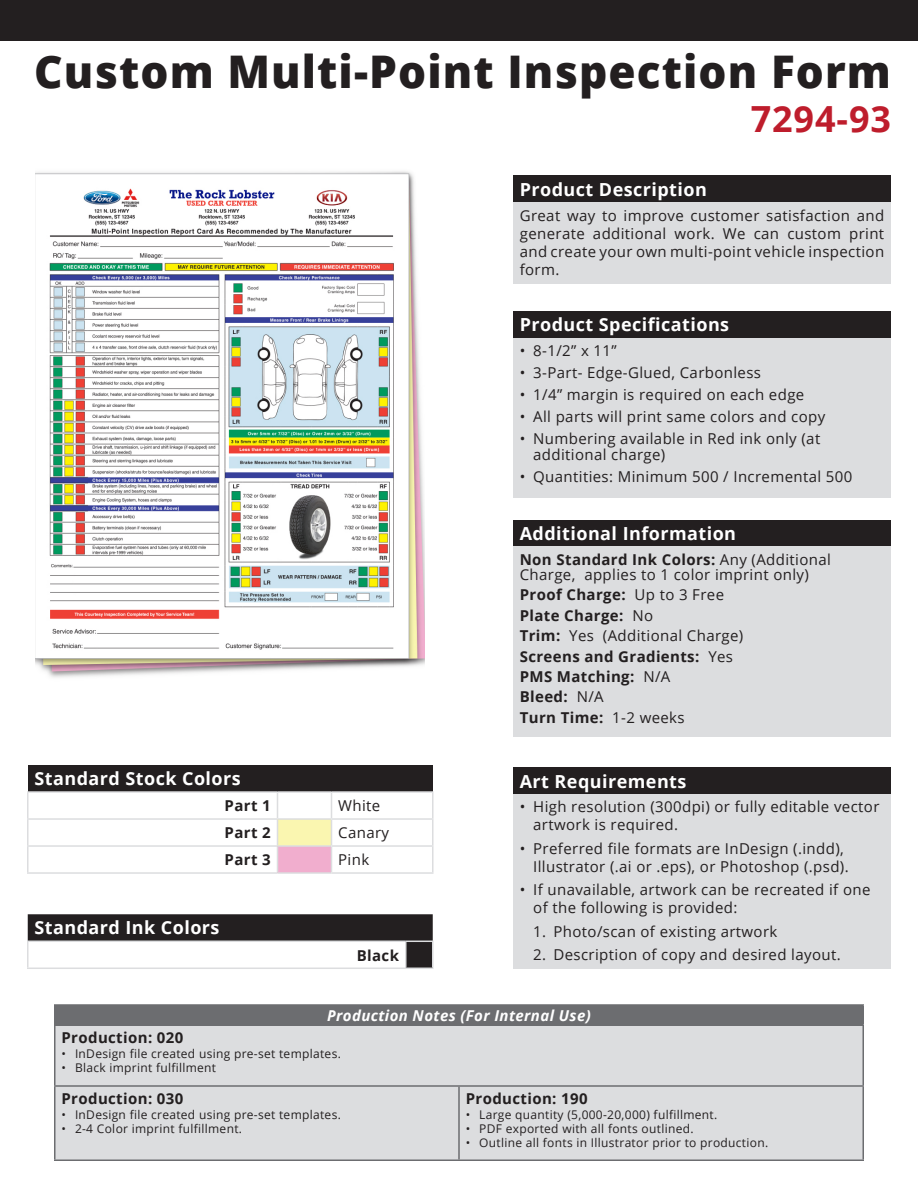
<style>
.page{position:relative;width:918px;height:1188px;background:#fff}
.page>*{position:absolute;margin:0;border:0;box-sizing:border-box;transform-origin:0 0}
.t1{font:800 45px "Open Sans";letter-spacing:.025em;color:#231f20}
.t2{font:700 36px "Open Sans";letter-spacing:.025em;color:#be1d2c}
.t3{font:700 18px "Open Sans";letter-spacing:.025em;color:#fff}
.t4{font:15px/18px "Open Sans";letter-spacing:.025em;color:#231f20}
.t5{font:700 15px "Open Sans";letter-spacing:.025em;color:#231f20}
.t6{font:italic 700 15px "Open Sans";letter-spacing:.025em;color:#fff}
.t7{font:12px "Open Sans";letter-spacing:.025em;color:#231f20}
.s1{font-weight:700}
.s2{font-weight:400}
</style>
<div class="page">
<div style="left:0;top:0;width:918px;height:40px;background:#231f20"></div>
<div style="left:513px;top:767px;width:378px;height:27px;background:#231f20"></div>
<div style="left:513px;top:794px;width:378px;height:175px;background:#dcdddf"></div>
<div style="left:513px;top:176px;width:378px;height:26px;background:#231f20"></div>
<div style="left:513px;top:202px;width:378px;height:82px;background:#dcdddf"></div>
<div style="left:513px;top:311px;width:378px;height:27px;background:#231f20"></div>
<div style="left:513px;top:338px;width:378px;height:159px;background:#dcdddf"></div>
<img style="left:36px;top:171px;width:388px;height:507px">
<div style="left:55px;top:1005px;width:808px;height:20px;background:#6c6d70"></div>
<div style="left:56px;top:1026px;width:806px;height:134px;background:#dcdddf"></div>
<hr style="left:54px;top:1004px;width:405px;height:2px;background:#6c6d70">
<svg style="left:54px;top:1006px;width:1px;height:18px"></svg>
<hr style="left:459px;top:1004px;width:405px;height:2px;background:#6c6d70">
<svg style="left:863px;top:1006px;width:1px;height:18px"></svg>
<hr style="left:54px;top:1024px;width:405px;height:2px;background:#6c6d70">
<hr style="left:54px;top:1026px;width:2px;height:59px;background:#6c6d70">
<hr style="left:459px;top:1024px;width:405px;height:2px;background:#6c6d70">
<hr style="left:862px;top:1026px;width:2px;height:59px;background:#6c6d70">
<hr style="left:54px;top:1085px;width:405px;height:2px;background:#6c6d70">
<hr style="left:54px;top:1087px;width:2px;height:73px;background:#6c6d70">
<hr style="left:459px;top:1085px;width:405px;height:2px;background:#6c6d70">
<hr style="left:458px;top:1087px;width:2px;height:73px;background:#6c6d70">
<hr style="left:862px;top:1087px;width:2px;height:73px;background:#6c6d70">
<hr style="left:54px;top:1160px;width:405px;height:1px;background:#6c6d70">
<hr style="left:459px;top:1160px;width:405px;height:1px;background:#6c6d70">
<svg style="left:27px;top:914px;width:407px;height:55px"></svg>
<div style="left:28px;top:765px;width:405px;height:27px;background:#231f20"></div>
<div style="left:278px;top:819px;width:54px;height:27px;background:#faf6b0"></div>
<div style="left:278px;top:846px;width:54px;height:27px;background:#f1aece"></div>
<hr style="left:27px;top:791px;width:251px;height:2px;background:#dcdddf">
<hr style="left:278px;top:791px;width:54px;height:2px;background:#dcdddf">
<hr style="left:332px;top:791px;width:102px;height:2px;background:#dcdddf">
<hr style="left:432px;top:793px;width:2px;height:25px;background:#dcdddf">
<hr style="left:27px;top:818px;width:251px;height:2px;background:#dcdddf">
<hr style="left:278px;top:818px;width:54px;height:2px;background:#dcdddf">
<hr style="left:332px;top:818px;width:102px;height:2px;background:#dcdddf">
<hr style="left:432px;top:820px;width:2px;height:25px;background:#dcdddf">
<hr style="left:27px;top:845px;width:251px;height:2px;background:#dcdddf">
<svg style="left:27px;top:793px;width:1px;height:79px"></svg>
<hr style="left:278px;top:845px;width:54px;height:2px;background:#dcdddf">
<svg style="left:277px;top:793px;width:1px;height:79px"></svg>
<hr style="left:332px;top:845px;width:102px;height:2px;background:#dcdddf">
<svg style="left:331px;top:793px;width:1px;height:79px"></svg>
<hr style="left:432px;top:847px;width:2px;height:25px;background:#dcdddf">
<hr style="left:27px;top:872px;width:251px;height:2px;background:#dcdddf">
<hr style="left:278px;top:872px;width:54px;height:2px;background:#dcdddf">
<hr style="left:332px;top:872px;width:102px;height:2px;background:#dcdddf">
<div style="left:513px;top:520px;width:378px;height:27px;background:#231f20"></div>
<div style="left:513px;top:547px;width:378px;height:190px;background:#dcdddf"></div>
<p class="t1" style="left:34px;top:38px;width:858px">Custom Multi-Point Inspection Form</p>
<p class="t2" style="left:751px;top:93px;width:142px">7294-93</p>
<p class="t3" style="left:520px;top:177px;width:189px">Product Description</p>
<p class="t4" style="left:520px;top:206px;width:366px;text-align:justify">Great way to improve customer satisfaction and generate additional work. We can custom print and create your own multi-point vehicle inspection form.</p>
<p class="t3" style="left:520px;top:312px;width:211px">Product Specifications</p>
<p class="t4" style="left:520px;top:341px;width:99px">• 8-1/2” x 11”</p>
<p class="t4" style="left:520px;top:363px;width:243px">• 3-Part- Edge-Glued, Carbonless</p>
<p class="t4" style="left:520px;top:385px;width:286px">• 1/4” margin is required on each edge</p>
<p class="t4" style="left:520px;top:407px;width:307px">• All parts will print same colors and copy</p>
<p class="t4" style="left:533px;top:430px;width:289px;line-height:16.5px;text-indent:-14px">• Numbering available in Red ink only (at additional charge)</p>
<p class="t4" style="left:520px;top:467px;width:334px">• Quantities: Minimum 500 / Incremental 500</p>
<p class="t3" style="left:34px;top:766px;width:208px">Standard Stock Colors</p>
<p class="t5" style="left:225px;top:795px;width:48px">Part 1</p>
<p class="t4" style="left:338px;top:796px;width:44px">White</p>
<p class="t5" style="left:225px;top:822px;width:48px">Part 2</p>
<p class="t4" style="left:338px;top:823px;width:52px">Canary</p>
<p class="t5" style="left:225px;top:849px;width:48px">Part 3</p>
<p class="t4" style="left:338px;top:850px;width:33px">Pink</p>
<p class="t3" style="left:34px;top:915px;width:187px">Standard Ink Colors</p>
<p class="t5" style="left:357px;top:944px;width:44px">Black</p>
<p class="t3" style="left:520px;top:521px;width:218px">Additional Information</p>
<p class="t4" style="left:520px;top:552px;width:313px;line-height:15px"><span class="s1">Non Standard Ink Colors:</span> Any (Additional<br>Charge, applies to 1 color imprint only)</p>
<p class="t5" style="left:520px;top:584px;width:206px">Proof Charge: <span class="s2">Up to 3 Free</span></p>
<p class="t5" style="left:520px;top:605px;width:135px">Plate Charge: <span class="s2">No</span></p>
<p class="t4" style="left:520px;top:626px;width:225px"><span class="s1">Trim:</span> Yes (Additional Charge)</p>
<p class="t5" style="left:520px;top:646px;width:215px">Screens and Gradients: <span class="s2">Yes</span></p>
<p class="t5" style="left:520px;top:666px;width:152px">PMS Matching: <span class="s2">N/A</span></p>
<p class="t5" style="left:520px;top:686px;width:86px">Bleed: <span class="s2">N/A</span></p>
<p class="t5" style="left:520px;top:707px;width:166px">Turn Time: <span class="s2">1-2 weeks</span></p>
<p class="t3" style="left:520px;top:768px;width:168px">Art Requirements</p>
<p class="t4" style="left:533px;top:798px;width:348px;text-indent:-14px">• High resolution (300dpi) or fully editable vector artwork is required.</p>
<p class="t4" style="left:533px;top:839px;width:317px;text-indent:-14px">• Preferred file formats are InDesign (.indd),<br>Illustrator (.ai or .eps), or Photoshop (.psd).</p>
<p class="t4" style="left:533px;top:880px;width:339px;text-indent:-14px">• If unavailable, artwork can be recreated if one of the following is provided:</p>
<p class="t4" style="left:533px;top:922px;width:246px">1. Photo/scan of existing artwork</p>
<p class="t4" style="left:533px;top:945px;width:309px">2. Description of copy and desired layout.</p>
<p class="t6" style="left:327px;top:1005px;width:265px">Production Notes (For Internal Use)</p>
<p class="t5" style="left:62px;top:1027px;width:123px">Production: 020</p>
<p class="t7" style="left:62px;top:1045px;width:281px">• InDesign file created using pre-set templates.</p>
<p class="t7" style="left:62px;top:1060px;width:156px">• Black imprint fulfillment</p>
<p class="t5" style="left:62px;top:1088px;width:123px">Production: 030</p>
<p class="t7" style="left:62px;top:1106px;width:281px">• InDesign file created using pre-set templates.</p>
<p class="t7" style="left:62px;top:1120px;width:182px">• 2-4 Color imprint fulfillment.</p>
<p class="t5" style="left:466px;top:1088px;width:123px">Production: 190</p>
<p class="t7" style="left:466px;top:1106px;width:253px">• Large quantity (5,000-20,000) fulfillment.</p>
<p class="t7" style="left:466px;top:1120px;width:229px">• PDF exported with all fonts outlined.</p>
<p class="t7" style="left:466px;top:1135px;width:304px">• Outline all fonts in Illustrator prior to production.</p>
</div>
